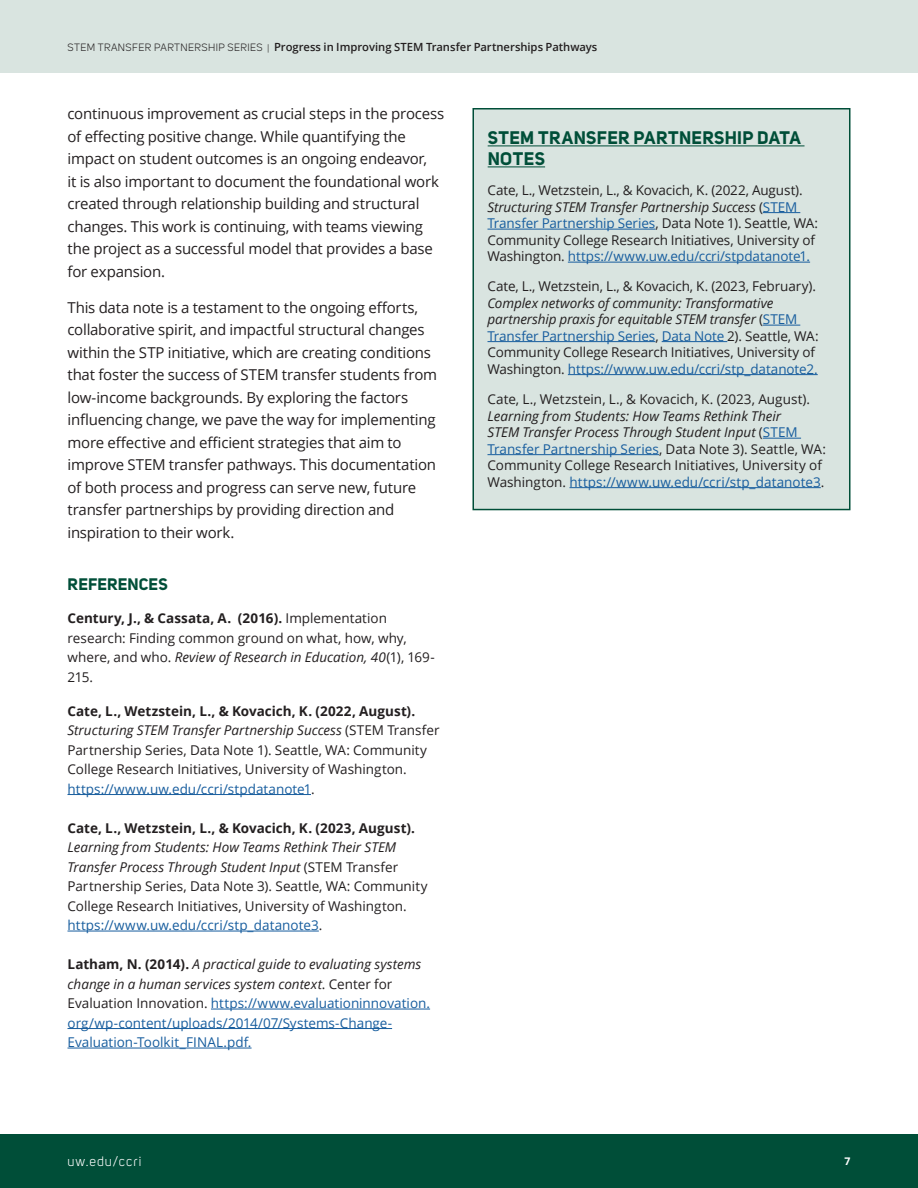
<style>
.page{position:relative;width:918px;height:1188px;background:#fff}
.page>*{position:absolute;margin:0;border:0;box-sizing:border-box;transform-origin:0 0}
.text{font:700 18px/21px "Uni Sans";letter-spacing:.02em;color:#004e38}
.t1{font:700 16.5px "Uni Sans";color:#004e38}
.t2{font:15px/22.5px "Open Sans";letter-spacing:-.015em;color:#231f20}
.text-2{font:13.5px/16.5px "Open Sans";color:#231f20}
.t3{font:13.5px/19.5px "Open Sans";color:#175d9e}
.t4{font:13.5px "Uni Sans";letter-spacing:.08em;color:#fff}
.t5{font:600 11.25px "Open Sans";letter-spacing:-.005em;color:#231f20}
.t6{font:700 10.5px "Open Sans";color:#fff}
.s1{font-family:"Uni Sans";font-weight:400;font-size:10.5px}
.s2{font-family:"Uni Sans";font-weight:400;font-size:9px}
.s3{font-weight:700}
.s4{font-style:italic}
.s5{color:#175d9e}
.s6{font-weight:700;color:#231f20}
.s7{font-style:italic;color:#231f20}
.s8{color:#231f20}
</style>
<div class="page">
<div style="left:0;top:1134px;width:918px;height:54px;background:#004e38"></div>
<div style="left:0;top:0;width:918px;height:73px;background:#d9e4e0"></div>
<hr style="left:68px;top:794px;width:243px;height:1px;background:#175d9e">
<hr style="left:68px;top:931px;width:251px;height:1px;background:#175d9e">
<hr style="left:211px;top:1009px;width:219px;height:1px;background:#175d9e">
<hr style="left:68px;top:1028px;width:324px;height:1px;background:#175d9e">
<hr style="left:68px;top:1048px;width:184px;height:1px;background:#175d9e">
<div style="left:473px;top:109px;width:377px;height:401px;background:#d9e4e0"></div>
<hr style="left:488px;top:145px;width:317px;height:1px;background:#004e38">
<hr style="left:488px;top:166px;width:57px;height:1px;background:#004e38">
<hr style="left:763px;top:212px;width:37px;height:1px;background:#175d9e">
<hr style="left:488px;top:229px;width:167px;height:1px;background:#175d9e">
<hr style="left:568px;top:262px;width:242px;height:1px;background:#175d9e">
<hr style="left:763px;top:325px;width:37px;height:1px;background:#175d9e">
<hr style="left:488px;top:341px;width:167px;height:1px;background:#175d9e">
<hr style="left:662px;top:341px;width:65px;height:1px;background:#175d9e">
<hr style="left:568px;top:374px;width:250px;height:1px;background:#175d9e">
<hr style="left:763px;top:438px;width:38px;height:1px;background:#175d9e">
<hr style="left:488px;top:454px;width:171px;height:1px;background:#175d9e">
<hr style="left:569px;top:487px;width:252px;height:1px;background:#175d9e">
<div style="left:472px;top:108px;width:378px;height:402px;border:2px solid #004e38"></div>
<p class="t5" style="left:68px;top:39px;width:531px"><span class="s1">STEM TRANSFER PARTNERSHIP SERIES</span> <span class="s2">|</span> Progress in Improving STEM Transfer Partnerships Pathways</p>
<p class="t2" style="left:68px;top:102px;width:378px">continuous improvement as crucial steps in the process of effecting positive change. While quantifying the impact on student outcomes is an ongoing endeavor,<br>it is also important to document the foundational work created through relationship building and structural changes. This work is continuing, with teams viewing the project as a successful model that provides a base for expansion.</p>
<p class="t2" style="left:68px;top:296px;width:371px">This data note is a testament to the ongoing efforts, collaborative spirit, and impactful structural changes within the STP initiative, which are creating conditions that foster the success of STEM transfer students from low-income backgrounds. By exploring the factors influencing change, we pave the way for implementing more effective and efficient strategies that aim to improve STEM transfer pathways. This documentation of both process and progress can serve new, future transfer partnerships by providing direction and inspiration to their work.</p>
<p class="t1" style="left:68px;top:574px;width:102px">REFERENCES</p>
<p class="text-2" style="left:68px;top:608px;width:369px;line-height:19.5px"><span class="s3">Century, J., &amp; Cassata, A. (2016).</span> Implementation research: Finding common ground on what, how, why, where, and who. <span class="s4">Review of Research in Education, 40</span>(1), 169- 215.</p>
<p class="text-2" style="left:68px;top:701px;width:374px;line-height:19.5px"><span class="s3">Cate, L., Wetzstein, L., &amp; Kovacich, K. (2022, August).<br></span><span class="s4">Structuring STEM Transfer Partnership Success</span> (STEM Transfer Partnership Series, Data Note 1). Seattle, WA: Community College Research Initiatives, University of Washington. <span class="s5">https://www.uw.edu/ccri/stpdatanote1</span>.</p>
<p class="text-2" style="left:68px;top:818px;width:362px;line-height:19.5px"><span class="s3">Cate, L., Wetzstein, L., &amp; Kovacich, K. (2023, August).<br></span><span class="s4">Learning from Students: How Teams Rethink Their STEM Transfer Process Through Student Input</span> (STEM Transfer Partnership Series, Data Note 3). Seattle, WA: Community College Research Initiatives, University of Washington. <span class="s5">https://www.uw.edu/ccri/stp_datanote3</span>.</p>
<p class="t3" style="left:68px;top:954px;width:364px"><span class="s6">Latham, N. (2014).</span> <span class="s7">A practical guide to evaluating systems change in a human services system context</span><span class="s8">. Center for Evaluation Innovation.</span> https://www.evaluationinnovation. org/wp-content/uploads/2014/07/Systems-Change-Evaluation-Toolkit_FINAL.pdf.</p>
<p class="text" style="left:488px;top:127px;width:315px">STEM TRANSFER PARTNERSHIP DATA<br>NOTES</p>
<p class="text-2" style="left:488px;top:182px;width:332px">Cate, L., Wetzstein, L., &amp; Kovacich, K. (2022, August).<br><span class="s4">Structuring STEM Transfer Partnership Success</span> (<span class="s5">STEM Transfer Partnership Series</span>, Data Note 1). Seattle, WA:<br>Community College Research Initiatives, University of Washington. <span class="s5">https://www.uw.edu/ccri/stpdatanote1.</span></p>
<p class="text-2" style="left:488px;top:278px;width:333px">Cate, L., Wetzstein, L., &amp; Kovacich, K. (2023, February).<br><span class="s4">Complex networks of community: Transformative partnership praxis for equitable STEM transfer</span> (<span class="s5">STEM Transfer Partnership Series</span>, <span class="s5">Data Note</span> 2). Seattle, WA:<br>Community College Research Initiatives, University of Washington. <span class="s5">https://www.uw.edu/ccri/stp_datanote2.</span></p>
<p class="text-2" style="left:488px;top:391px;width:340px">Cate, L., Wetzstein, L., &amp; Kovacich, K. (2023, August).<br><span class="s4">Learning from Students: How Teams Rethink Their<br>STEM Transfer Process Through Student Input</span> (<span class="s5">STEM Transfer Partnership Series</span>, Data Note 3). Seattle, WA:<br>Community College Research Initiatives, University of Washington. <span class="s5">https://www.uw.edu/ccri/stp_datanote3</span>.</p>
<p class="t4" style="left:68px;top:1153px;width:75px">uw.edu/ccri</p>
<p class="t6" style="left:845px;top:1154px;width:7px">7</p>
</div>
